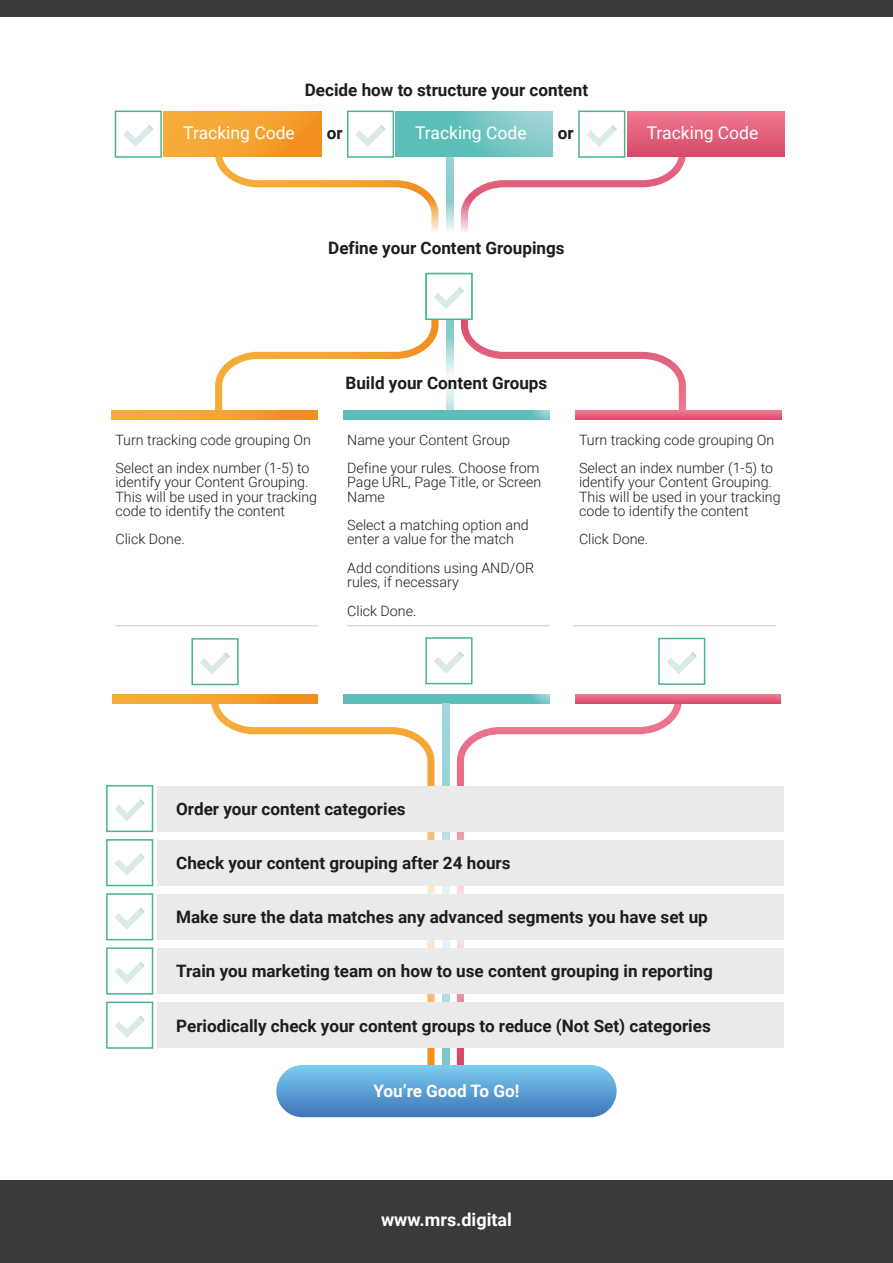
<style>
.page{position:relative;width:893px;height:1263px;background:#fff}
.page>*{position:absolute;margin:0;border:0;box-sizing:border-box;transform-origin:0 0}
.t1{font:700 18px "Roboto";color:#fff}
.t2{font:17.55px "Roboto";color:#fff}
.t3{font:700 17.1px "Roboto";color:#1d1d1b}
.t4{font:700 17.1px "Roboto";color:#fff}
.t5{font:300 14.25px/14.2px "Roboto";color:#1d1d1b}
</style>
<div class="page">
<div style="left:0;top:0;width:893px;height:17px;background:#3b3a3a"></div>
<div style="left:0;top:1181px;width:893px;height:82px;background:#3b3a3a"></div>
<svg style="left:465px;top:157px;width:221px;height:42px"></svg>
<svg style="left:215px;top:157px;width:219px;height:42px"></svg>
<div style="left:446px;top:157px;width:8px;height:75px;background:#91cfd0"></div>
<div style="left:164px;top:111px;width:157px;height:46px;background:linear-gradient(to right,#f7b13e,#f29224)"></div>
<div style="left:115px;top:111px;width:47px;height:47px;border:2px solid #49b58c"></div>
<svg style="left:123px;top:125px;width:30px;height:22px"></svg>
<svg style="left:396px;top:111px;width:157px;height:46px;background:#6fc4c1"></svg>
<div style="left:347px;top:111px;width:47px;height:47px;border:2px solid #49b58c"></div>
<svg style="left:355px;top:125px;width:31px;height:22px"></svg>
<div style="left:627px;top:111px;width:157px;height:46px;background:linear-gradient(to bottom,#ef7a92,#d7496a)"></div>
<div style="left:578px;top:111px;width:47px;height:47px;border:2px solid #49b58c"></div>
<svg style="left:587px;top:125px;width:30px;height:22px"></svg>
<svg style="left:425px;top:199px;width:50px;height:33px"></svg>
<svg style="left:112px;top:411px;width:205px;height:8px;background:#f4a030"></svg>
<svg style="left:344px;top:411px;width:205px;height:8px;background:#5ebeba"></svg>
<svg style="left:575px;top:411px;width:206px;height:8px;background:#e3637f"></svg>
<svg style="left:112px;top:694px;width:206px;height:9px;background:#f4a030"></svg>
<svg style="left:344px;top:694px;width:205px;height:9px;background:#5ebeba"></svg>
<svg style="left:575px;top:694px;width:206px;height:9px;background:#e46581"></svg>
<svg style="left:457px;top:704px;width:225px;height:361px"></svg>
<svg style="left:211px;top:704px;width:223px;height:361px"></svg>
<svg style="left:442px;top:704px;width:8px;height:361px"></svg>
<svg style="left:183px;top:831px;width:537px;height:171px"></svg>
<div style="left:425px;top:273px;width:48px;height:47px;background:#fff;border:2px solid #49b58c"></div>
<svg style="left:215px;top:287px;width:471px;height:124px"></svg>
<div style="left:191px;top:638px;width:48px;height:47px;background:#fff;border:2px solid #49b58c"></div>
<svg style="left:200px;top:652px;width:30px;height:22px"></svg>
<div style="left:425px;top:637px;width:48px;height:47px;background:#fff;border:2px solid #49b58c"></div>
<svg style="left:434px;top:651px;width:30px;height:23px"></svg>
<div style="left:658px;top:638px;width:47px;height:47px;background:#fff;border:2px solid #49b58c"></div>
<svg style="left:667px;top:652px;width:30px;height:22px"></svg>
<div style="left:157px;top:786px;width:626px;height:45px;background:#eaeaea"></div>
<div style="left:157px;top:840px;width:626px;height:45px;background:#eaeaea"></div>
<div style="left:157px;top:894px;width:626px;height:46px;background:#eaeaea"></div>
<div style="left:157px;top:948px;width:626px;height:46px;background:#eaeaea"></div>
<div style="left:157px;top:1002px;width:626px;height:46px;background:#eaeaea"></div>
<div style="left:106px;top:785px;width:47px;height:47px;background:#fff;border:2px solid #49b58c"></div>
<svg style="left:115px;top:799px;width:30px;height:22px"></svg>
<div style="left:106px;top:839px;width:47px;height:47px;background:#fff;border:2px solid #49b58c"></div>
<svg style="left:115px;top:853px;width:30px;height:22px"></svg>
<div style="left:106px;top:893px;width:47px;height:47px;background:#fff;border:2px solid #49b58c"></div>
<svg style="left:114px;top:907px;width:31px;height:23px"></svg>
<div style="left:106px;top:947px;width:47px;height:47px;background:#fff;border:2px solid #49b58c"></div>
<svg style="left:114px;top:961px;width:31px;height:23px"></svg>
<div style="left:106px;top:1001px;width:47px;height:48px;background:#fff;border:2px solid #49b58c"></div>
<svg style="left:115px;top:1016px;width:30px;height:22px"></svg>
<div style="left:276px;top:1065px;width:341px;height:52px;background:linear-gradient(to bottom,#7acdee,#4275bb);border-radius:26px"></div>
<hr style="left:115px;top:625px;width:203px;height:1px;background:#3b3a3a">
<hr style="left:347px;top:625px;width:203px;height:1px;background:#3b3a3a">
<hr style="left:573px;top:625px;width:203px;height:1px;background:#3b3a3a">
<p class="t3" style="left:305px;top:78px;width:285px">Decide how to structure your content</p>
<p class="t2" style="left:183px;top:121px;width:113px">Tracking Code</p>
<p class="t2" style="left:415px;top:121px;width:113px">Tracking Code</p>
<p class="t2" style="left:647px;top:121px;width:113px">Tracking Code</p>
<p class="t3" style="left:327px;top:121px;width:17px">or</p>
<p class="t3" style="left:558px;top:121px;width:17px">or</p>
<p class="t3" style="left:328px;top:236px;width:238px">Define your Content Groupings</p>
<p class="t5" style="left:115px;top:425px;width:197px;line-height:28.5px">Turn tracking code grouping On<br>Select an index number (1-5) to</p>
<p class="t5" style="left:115px;top:475px;width:203px">identify your Content Grouping.<br>This will be used in your tracking code to identify the content</p>
<p class="t5" style="left:115px;top:532px;width:71px">Click Done.</p>
<p class="t3" style="left:345px;top:370px;width:203px">Build your Content Groups</p>
<p class="t5" style="left:347px;top:425px;width:194px;line-height:28.5px">Name your Content Group<br>Define your rules. Choose from</p>
<p class="t5" style="left:347px;top:475px;width:196px">Page URL, Page Title, or Screen<br>Name</p>
<p class="t5" style="left:347px;top:517px;width:183px">Select a matching option and enter a value for the match</p>
<p class="t5" style="left:347px;top:560px;width:188px">Add conditions using AND/OR rules, if necessary</p>
<p class="t5" style="left:347px;top:603px;width:71px">Click Done.</p>
<p class="t5" style="left:579px;top:425px;width:197px;line-height:28.5px">Turn tracking code grouping On<br>Select an index number (1-5) to</p>
<p class="t5" style="left:579px;top:475px;width:203px">identify your Content Grouping.<br>This will be used in your tracking code to identify the content</p>
<p class="t5" style="left:579px;top:532px;width:71px">Click Done.</p>
<p class="t3" style="left:176px;top:797px;width:231px">Order your content categories</p>
<p class="t3" style="left:176px;top:851px;width:336px">Check your content grouping after 24 hours</p>
<p class="t3" style="left:176px;top:905px;width:533px">Make sure the data matches any advanced segments you have set up</p>
<p class="t3" style="left:176px;top:959px;width:538px">Train you marketing team on how to use content grouping in reporting</p>
<p class="t3" style="left:176px;top:1013px;width:536px">Periodically check your content groups to reduce (Not Set) categories</p>
<p class="t4" style="left:373px;top:1079px;width:147px">You’re Good To Go!</p>
<p class="t1" style="left:381px;top:1207px;width:132px">www.mrs.digital</p>
</div>
